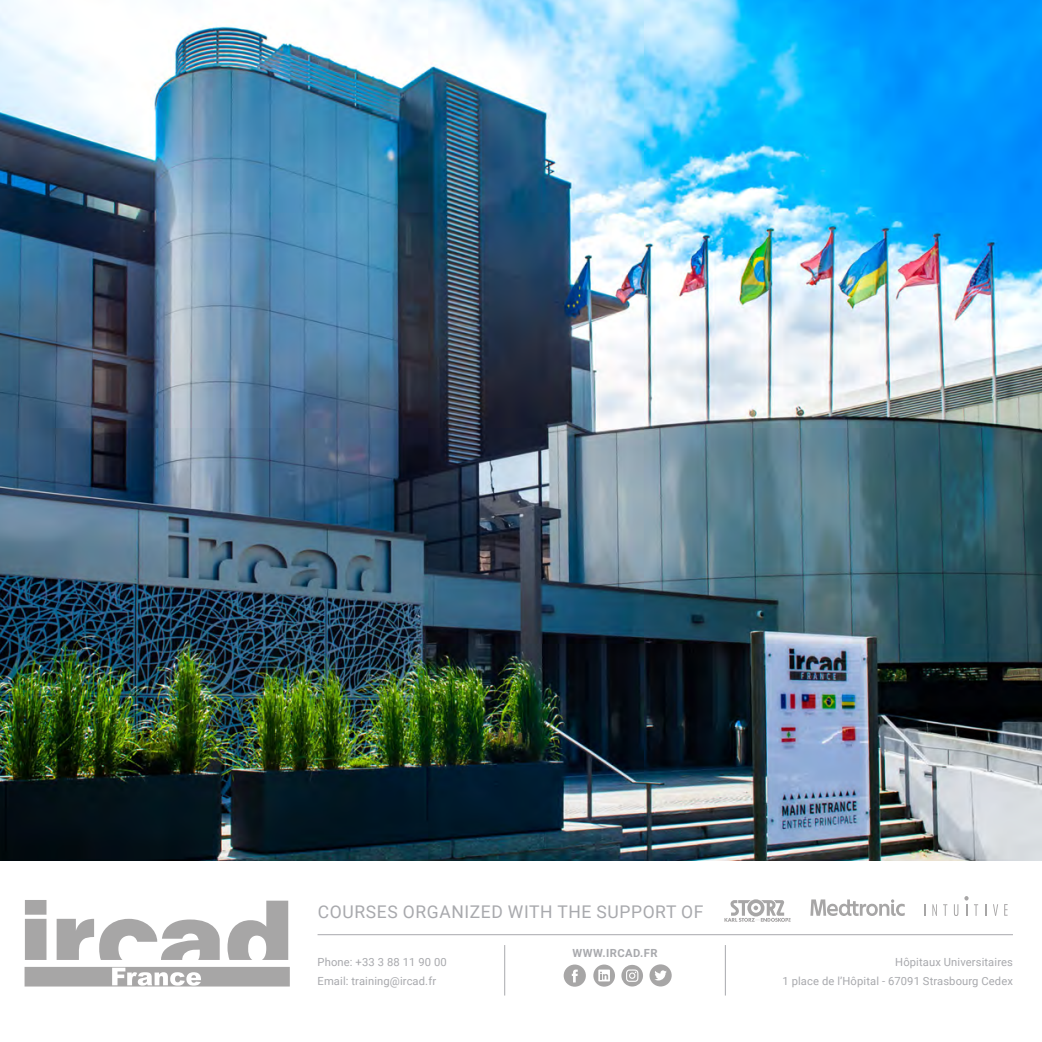
<style>
.page{position:relative;width:1042px;height:1042px;background:#fff}
.page>*{position:absolute;margin:0;border:0;box-sizing:border-box;transform-origin:0 0}
.t1{font:17.5px "Roboto";letter-spacing:.035em;color:#a8a9ad}
.t2{font:11.2px/19.2px "Roboto";letter-spacing:.01em;color:#a8a9ad;text-align:right}
.t3{font:700 11.2px "Roboto";letter-spacing:.045em;color:#a8a9ad}
</style>
<div class="page">
<img style="left:0;top:0;width:1042px;height:861px">
<svg style="left:227px;top:900px;width:61px;height:60px"></svg>
<svg style="left:57px;top:919px;width:163px;height:41px"></svg>
<div style="left:25px;top:919px;width:21px;height:41px;background:#a7a6a6"></div>
<div style="left:25px;top:900px;width:21px;height:14px;background:#a7a6a6"></div>
<svg style="left:25px;top:967px;width:265px;height:19px;background:#b4b3b3"></svg>
<svg style="left:810px;top:899px;width:94px;height:17px"></svg>
<svg style="left:724px;top:899px;width:66px;height:23px"></svg>
<svg style="left:924px;top:904px;width:1px;height:12px"></svg>
<svg style="left:932px;top:904px;width:5px;height:12px"></svg>
<svg style="left:943px;top:904px;width:4px;height:12px"></svg>
<svg style="left:954px;top:904px;width:4px;height:12px"></svg>
<svg style="left:974px;top:904px;width:4px;height:12px"></svg>
<svg style="left:985px;top:904px;width:1px;height:12px"></svg>
<svg style="left:993px;top:904px;width:5px;height:12px"></svg>
<svg style="left:1004px;top:904px;width:3px;height:12px"></svg>
<svg style="left:964px;top:896px;width:4px;height:20px"></svg>
<hr style="left:317px;top:934px;width:696px;height:1px;background:#a8a9ad">
<hr style="left:504px;top:945px;width:1px;height:50px;background:#a8a9ad">
<hr style="left:725px;top:945px;width:1px;height:50px;background:#a8a9ad">
<svg style="left:593px;top:964px;width:22px;height:22px"></svg>
<svg style="left:649px;top:964px;width:23px;height:22px"></svg>
<svg style="left:621px;top:965px;width:22px;height:21px"></svg>
<svg style="left:564px;top:964px;width:22px;height:22px"></svg>
<h1 class="t1" style="left:318px;top:900px;width:387px">COURSES ORGANIZED WITH THE SUPPORT OF</h1>
<p class="t2" style="left:317px;top:951px;width:131px;text-align:left">Phone: +33 3 88 11 90 00<br>Email: training@ircad.fr</p>
<p class="t3" style="left:572px;top:945px;width:87px">WWW.IRCAD.FR</p>
<p class="t2" style="left:782px;top:952px;width:232px">Hôpitaux Universitaires<br>1 place de l’Hôpital - 67091 Strasbourg Cedex</p>
</div>
